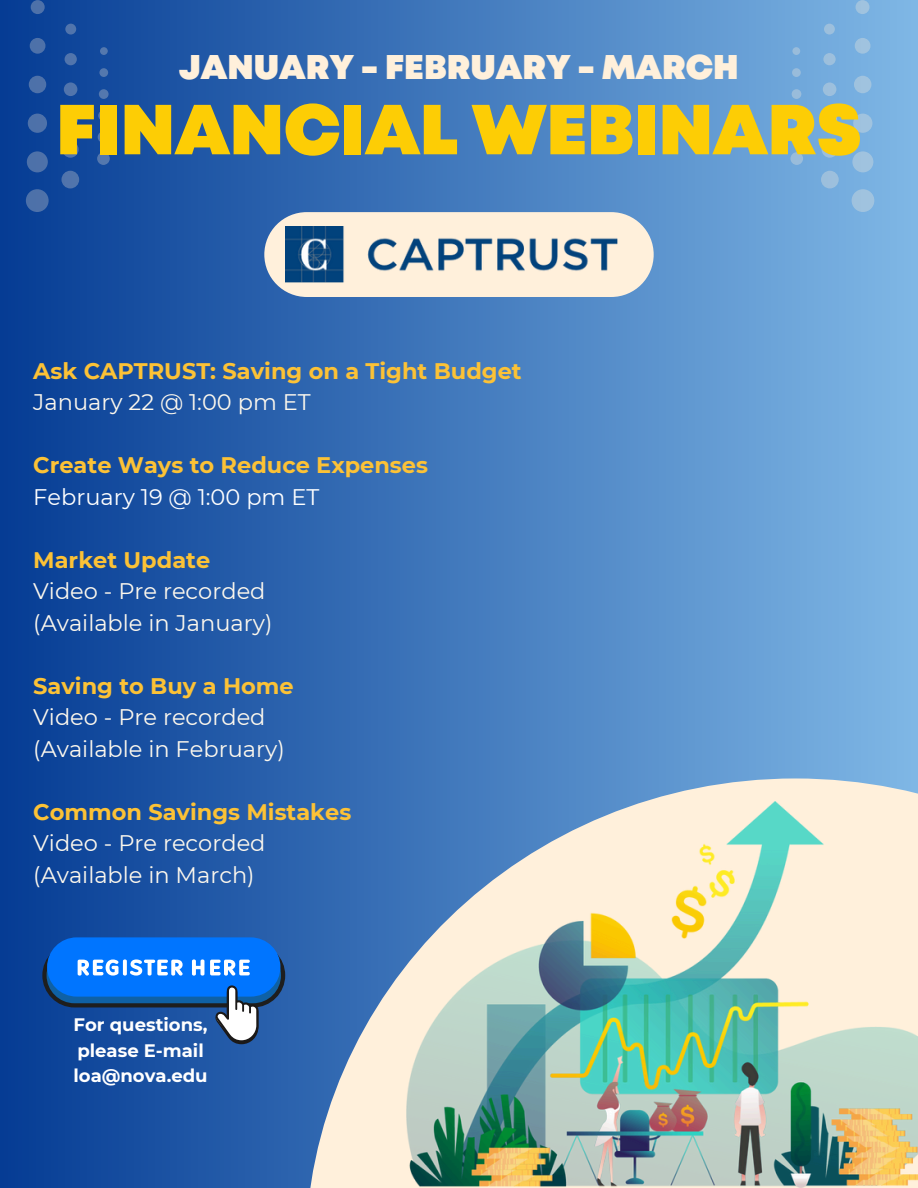
<style>
.page{position:relative;width:918px;height:1188px;background:#fff}
.page>*{position:absolute;margin:0;border:0;box-sizing:border-box;transform-origin:0 0}
.t1{font:900 70.65px "Mont";color:#fdcd05}
.t2{font:900 34.2px "Mont";color:#fff0db}
.t3{font:22.5px/31.5px "Montserrat";color:#fdf8ed}
.t4{font:700 22.5px/31.5px "Montserrat";color:#fcc236}
.t5{font:700 18px/25.2px "Montserrat";color:#fff}
.s1{font-weight:400;color:#fdf8ed}
.s2{font-weight:400;color:#fff}
.s3{font-weight:700;color:#fcc236}
</style>
<div class="page">
<div style="left:0;top:0;width:918px;height:1188px;background:linear-gradient(to right,#053c94,#7fb7e5)"></div>
<svg style="left:305px;top:778px;width:613px;height:410px;background:#7b9bc3"></svg>
<img style="left:407px;top:802px;width:511px;height:386px">
<div style="left:31px;top:0;width:14px;height:14px;background:#4e71a9;border-radius:50%"></div>
<div style="left:30px;top:38px;width:15px;height:16px;background:#4e71a9;border-radius:50%"></div>
<div style="left:29px;top:76px;width:17px;height:17px;background:#4e71a9;border-radius:50%"></div>
<div style="left:28px;top:114px;width:19px;height:19px;background:#4e71a9;border-radius:50%"></div>
<div style="left:27px;top:151px;width:21px;height:21px;background:#4e71a9;border-radius:50%"></div>
<div style="left:26px;top:189px;width:23px;height:23px;background:#4e71a9;border-radius:50%"></div>
<div style="left:65px;top:24px;width:11px;height:11px;background:#5174ac;border-radius:50%"></div>
<div style="left:65px;top:53px;width:12px;height:12px;background:#5174ac;border-radius:50%"></div>
<div style="left:64px;top:82px;width:13px;height:14px;background:#5174ac;border-radius:50%"></div>
<div style="left:63px;top:112px;width:15px;height:15px;background:#5174ac;border-radius:50%"></div>
<svg style="left:62px;top:141px;width:17px;height:17px"></svg>
<div style="left:61px;top:171px;width:18px;height:17px;background:#5174ac;border-radius:50%"></div>
<div style="left:100px;top:47px;width:8px;height:8px;background:#5478ae;border-radius:50%"></div>
<svg style="left:99px;top:68px;width:9px;height:9px"></svg>
<svg style="left:99px;top:89px;width:10px;height:10px"></svg>
<div style="left:98px;top:110px;width:11px;height:11px;background:#5478ae;border-radius:50%"></div>
<div style="left:98px;top:131px;width:11px;height:12px;background:#5478ae;border-radius:50%"></div>
<svg style="left:97px;top:152px;width:13px;height:13px"></svg>
<div style="left:856px;top:0;width:14px;height:14px;background:#a0c3df;border-radius:50%"></div>
<svg style="left:855px;top:38px;width:16px;height:16px"></svg>
<div style="left:854px;top:76px;width:17px;height:17px;background:#a0c3df;border-radius:50%"></div>
<div style="left:853px;top:114px;width:19px;height:19px;background:#a0c3df;border-radius:50%"></div>
<div style="left:852px;top:151px;width:21px;height:21px;background:#a0c3df;border-radius:50%"></div>
<div style="left:852px;top:189px;width:22px;height:23px;background:#a0c3df;border-radius:50%"></div>
<div style="left:824px;top:24px;width:11px;height:11px;background:#9dbfdd;border-radius:50%"></div>
<svg style="left:823px;top:53px;width:13px;height:12px"></svg>
<div style="left:823px;top:82px;width:13px;height:14px;background:#9dbfdd;border-radius:50%"></div>
<div style="left:822px;top:112px;width:15px;height:15px;background:#9dbfdd;border-radius:50%"></div>
<div style="left:822px;top:141px;width:16px;height:17px;background:#9dbfdd;border-radius:50%"></div>
<div style="left:821px;top:171px;width:18px;height:17px;background:#9dbfdd;border-radius:50%"></div>
<div style="left:792px;top:47px;width:8px;height:8px;background:#99bcda;border-radius:50%"></div>
<svg style="left:792px;top:68px;width:9px;height:9px"></svg>
<div style="left:792px;top:89px;width:9px;height:10px;background:#99bcdb;border-radius:50%"></div>
<div style="left:791px;top:110px;width:11px;height:11px;background:#99bcdb;border-radius:50%"></div>
<div style="left:791px;top:131px;width:12px;height:12px;background:#99bcdb;border-radius:50%"></div>
<svg style="left:790px;top:152px;width:13px;height:13px"></svg>
<div style="left:264px;top:212px;width:390px;height:85px;background:#fff0db;border-radius:42px"></div>
<img style="left:285px;top:227px;width:332px;height:56px">
<div style="left:47px;top:937px;width:233px;height:60px;background:#0075ff;border-radius:30px"></div>
<svg style="left:42px;top:943px;width:243px;height:101px"></svg>
<p class="t2" style="left:179px;top:54px;width:561px">JANUARY - FEBRUARY - MARCH</p>
<p class="t1" style="left:56px;top:103px;width:807px">FINANCIAL WEBINARS</p>
<h2 class="t4" style="left:33px;top:355px;width:490px">Ask CAPTRUST: Saving on a Tight Budget<br><span class="s1">January 22 @ 1:00 pm ET</span></h2>
<h1 class="t4" style="left:33px;top:449px;width:396px">Create Ways to Reduce Expenses<br><span class="s2">February 19 @ 1:00 pm ET</span></h1>
<p class="t3" style="left:33px;top:544px;width:241px"><span class="s3">Market Update<br></span>Video - Pre recorded (Available in January)</p>
<h3 class="t3" style="left:33px;top:670px;width:262px"><span class="s3">Saving to Buy a Home<br></span>Video - Pre recorded (Available in February)</h3>
<h3 class="t3" style="left:33px;top:796px;width:320px"><span class="s3">Common Savings Mistakes<br></span>Video - Pre recorded (Available in March)</h3>
<h3 class="t5" style="left:73px;top:1012px;width:136px">For questions, please E-mail loa@nova.edu</h3>
</div>
